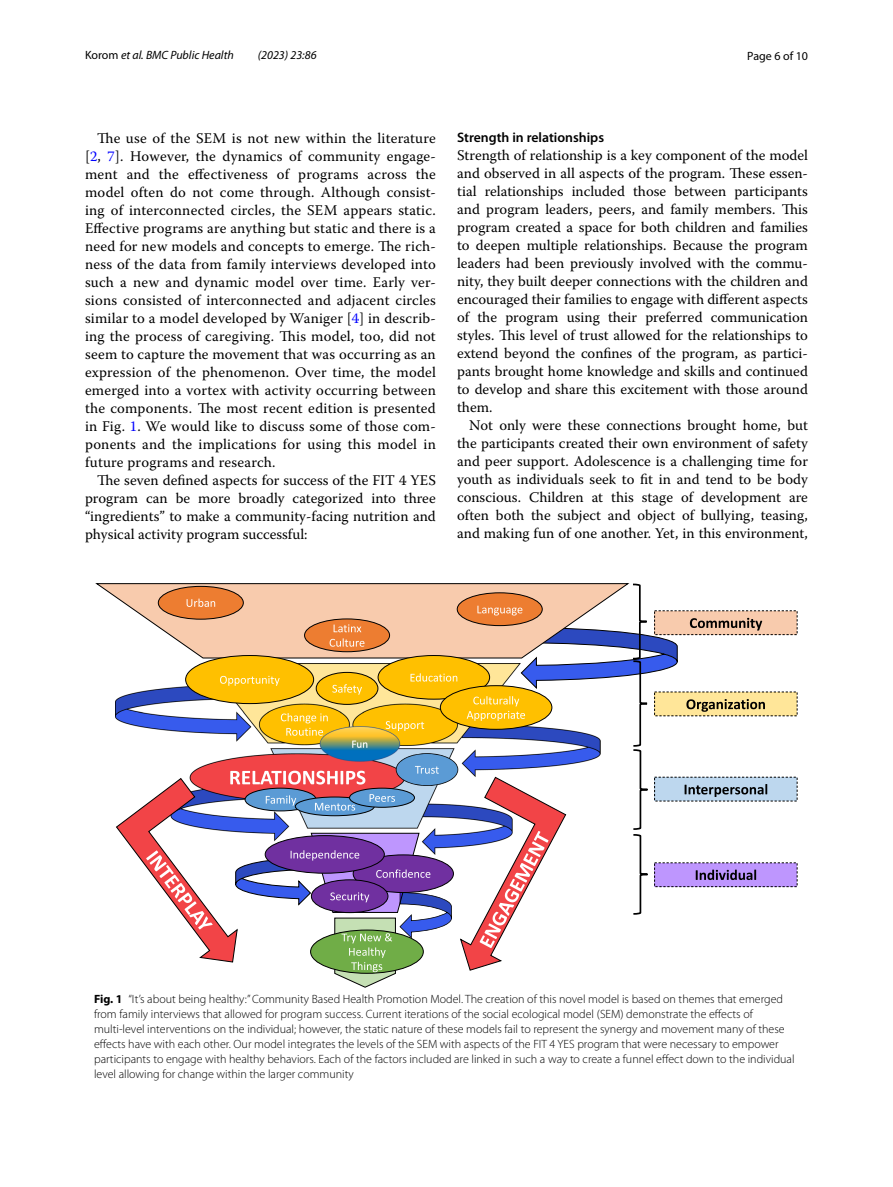
<style>
.page{position:relative;width:893px;height:1187px;background:#fff}
.page>*{position:absolute;margin:0;border:0;box-sizing:border-box;transform-origin:0 0}
.t1{font:14.7px/18px "Warnock Pro";color:#000;text-align:justify}
.t2{font:600 13.8px "Myriad Pro";color:#000}
.t3{font:300 12px/15px "Myriad Pro";color:#000}
.t4{font:italic 12px "Myriad Pro";color:#000}
.t5{font:12px "Myriad Pro";color:#000}
.s1{font-style:normal}
.s2{color:#00f}
.s3{font-weight:700}
</style>
<div class="page">
<div style="left:655px;top:610px;width:142px;height:24px;background:#f8cbad"></div>
<div style="left:655px;top:692px;width:142px;height:23px;background:#ffe699"></div>
<div style="left:655px;top:777px;width:142px;height:24px;background:#bdd7ee"></div>
<div style="left:655px;top:862px;width:142px;height:24px;background:#be96fe"></div>
<svg style="left:96px;top:583px;width:671px;height:404px"></svg>
<p class="t4" style="left:85px;top:48px;width:150px"><span class="s1">Korom</span> et al. BMC Public Health</p>
<p class="t4" style="left:258px;top:48px;width:60px">(2023) 23:86</p>
<p class="t5" style="left:747px;top:48px;width:62px">Page 6 of 10</p>
<p class="t1" style="left:85px;top:128px;width:352px;text-indent:12px">The use of the SEM is not new within the literature [<span class="s2">2</span>, <span class="s2">7</span>]. However, the dynamics of community engage&shy;ment and the effectiveness of programs across the model often do not come through. Although consist&shy;ing of interconnected circles, the SEM appears static.<br>Effective programs are anything but static and there is a need for new models and concepts to emerge. The rich&shy;ness of the data from family interviews developed into such a new and dynamic model over time. Early ver&shy;sions consisted of interconnected and adjacent circles similar to a model developed by Waniger [<span class="s2">4</span>] in describ&shy;ing the process of caregiving. This model, too, did not seem to capture the movement that was occurring as an expression of the phenomenon. Over time, the model emerged into a vortex with activity occurring between the components. The most recent edition is presented in Fig. <span class="s2">1</span>. We would like to discuss some of those com&shy;ponents and the implications for using this model in future programs and research.</p>
<p class="t1" style="left:85px;top:470px;width:352px;text-indent:12px">The seven defined aspects for success of the FIT 4 YES program can be more broadly categorized into three “ingredients” to make a community-facing nutrition and physical activity program successful:</p>
<p class="t2" style="left:457px;top:129px;width:148px">Strength in relationships</p>
<p class="t1" style="left:457px;top:146px;width:352px">Strength of relationship is a key component of the model and observed in all aspects of the program. These essen&shy;tial relationships included those between participants and program leaders, peers, and family members. This program created a space for both children and families to deepen multiple relationships. Because the program leaders had been previously involved with the commu&shy;nity, they built deeper connections with the children and encouraged their families to engage with different aspects of the program using their preferred communication styles. This level of trust allowed for the relationships to extend beyond the confines of the program, as partici&shy;pants brought home knowledge and skills and continued to develop and share this excitement with those around them.</p>
<p class="t1" style="left:457px;top:416px;width:352px;text-indent:12px">Not only were these connections brought home, but the participants created their own environment of safety and peer support. Adolescence is a challenging time for youth as individuals seek to fit in and tend to be body conscious. Children at this stage of development are often both the subject and object of bullying, teasing, and making fun of one another. Yet, in this environment,</p>
<p class="t3" style="left:94px;top:991px;width:702px"><span class="s3">Fig. 1</span> “It’s about being healthy:” Community Based Health Promotion Model. The creation of this novel model is based on themes that emerged from family interviews that allowed for program success. Current iterations of the social ecological model (SEM) demonstrate the effects of multi-level interventions on the individual; however, the static nature of these models fail to represent the synergy and movement many of these effects have with each other. Our model integrates the levels of the SEM with aspects of the FIT 4 YES program that were necessary to empower participants to engage with healthy behaviors. Each of the factors included are linked in such a way to create a funnel effect down to the individual level allowing for change within the larger community</p>
</div>
